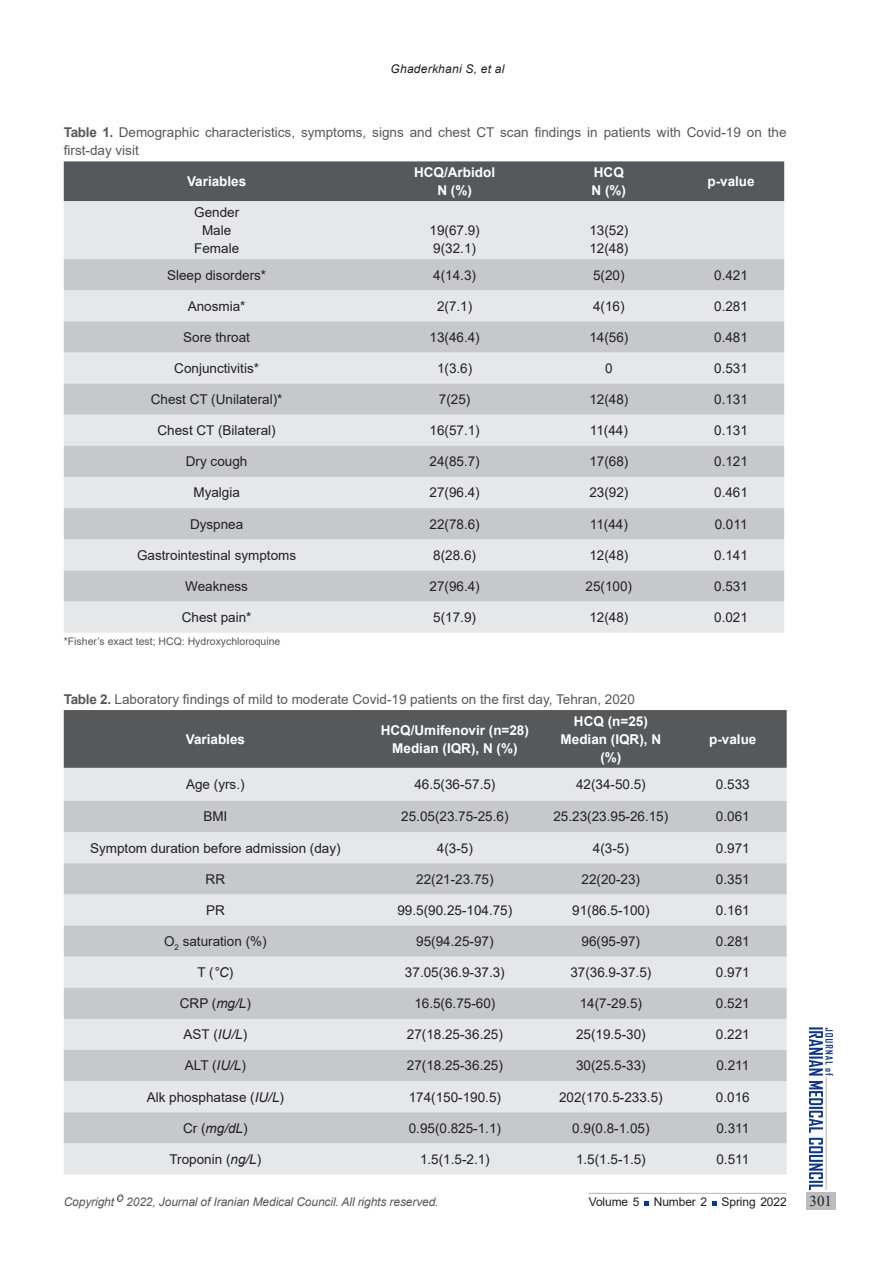
<style>
.page{position:relative;width:893px;height:1263px;background:#fff}
.page>*{position:absolute;margin:0;border:0;box-sizing:border-box;transform-origin:0 0}
.t1{font:15px "Times New Roman";color:#231f20}
.t2{font:13.5px "Arial";color:#231f20}
.pic-table-t{font:13.5px/18px "Arial";color:#57585a}
.t3{font:700 13.5px/18px "Arial";color:#fff;text-align:center}
.t4{font:italic 13.5px "Arial";color:#231f20}
.t5{font:italic 12px "Arial";letter-spacing:-.01em;color:#57585a}
.t6{font:12px "Arial";letter-spacing:-.01em;color:#231f20}
.context{font:italic 12px "Arial";letter-spacing:.02em;color:#231f20}
.pic-table-t-2{font:10.5px "Arial";color:#57585a}
.s1{font-weight:700}
.s2{font-style:italic}
.s3{font-style:normal}
</style>
<div class="page">
<div style="left:806px;top:1192px;width:29px;height:17px;background:#bcbdc0"></div>
<svg style="left:809px;top:1027px;width:24px;height:163px"></svg>
<hr style="left:826px;top:1076px;width:1px;height:114px;background:#bcbdc0">
<div style="left:117px;top:1194px;width:6px;height:8px;border:1px solid #57585a;border-radius:50%"></div>
<svg style="left:118px;top:1196px;width:4px;height:4px"></svg>
<svg style="left:644px;top:1201px;width:5px;height:5px"></svg>
<svg style="left:712px;top:1201px;width:5px;height:5px"></svg>
<hr style="left:588px;top:1193px;width:199px;height:1px;background:#bcbdc0">
<div style="left:64px;top:161px;width:720px;height:40px;background:#57585a"></div>
<div style="left:64px;top:201px;width:720px;height:432px;background:#e6e7e9"></div>
<svg style="left:64px;top:259px;width:720px;height:342px;background:#d5d6d8"></svg>
<div style="left:64px;top:710px;width:723px;height:58px;background:#57585a"></div>
<div style="left:64px;top:768px;width:723px;height:406px;background:#e6e7e9"></div>
<svg style="left:64px;top:801px;width:723px;height:342px;background:#d5d6d8"></svg>
<p class="context" style="left:391px;top:61px;width:115px">Ghaderkhani S, et al</p>
<p class="pic-table-t" style="left:64px;top:124px;width:724px"><span class="s1">Table 1.</span> Demographic characteristics, symptoms, signs and chest CT scan findings in patients with Covid-19 on the first-day visit</p>
<p class="t3" style="left:187px;top:173px;width:61px">Variables</p>
<p class="t3" style="left:414px;top:164px;width:82px">HCQ/Arbidol</p>
<p class="t3" style="left:437px;top:182px;width:36px">N (%)</p>
<p class="t3" style="left:594px;top:164px;width:31px">HCQ</p>
<p class="t3" style="left:592px;top:182px;width:36px">N (%)</p>
<p class="t3" style="left:707px;top:173px;width:49px">p-value</p>
<p class="t2" style="left:194px;top:203px;width:47px">Gender</p>
<p class="t2" style="left:202px;top:221px;width:31px">Male</p>
<p class="t2" style="left:194px;top:239px;width:47px">Female</p>
<p class="t2" style="left:429px;top:221px;width:52px">19(67.9)</p>
<p class="t2" style="left:433px;top:239px;width:44px">9(32.1)</p>
<p class="t2" style="left:589px;top:221px;width:41px">13(52)</p>
<p class="t2" style="left:589px;top:239px;width:41px">12(48)</p>
<p class="t2" style="left:167px;top:265px;width:101px">Sleep disorders*</p>
<p class="t2" style="left:433px;top:265px;width:44px">4(14.3)</p>
<p class="t2" style="left:593px;top:265px;width:33px">5(20)</p>
<p class="t2" style="left:714px;top:265px;width:35px">0.421</p>
<p class="t2" style="left:188px;top:297px;width:59px">Anosmia*</p>
<p class="t2" style="left:437px;top:297px;width:37px">2(7.1)</p>
<p class="t2" style="left:593px;top:297px;width:33px">4(16)</p>
<p class="t2" style="left:714px;top:297px;width:35px">0.281</p>
<p class="t2" style="left:183px;top:328px;width:68px">Sore throat</p>
<p class="t2" style="left:429px;top:328px;width:52px">13(46.4)</p>
<p class="t2" style="left:589px;top:328px;width:41px">14(56)</p>
<p class="t2" style="left:714px;top:328px;width:35px">0.481</p>
<p class="t2" style="left:174px;top:359px;width:86px">Conjunctivitis*</p>
<p class="t2" style="left:437px;top:359px;width:37px">1(3.6)</p>
<p class="t2" style="left:605px;top:359px;width:9px">0</p>
<p class="t2" style="left:714px;top:359px;width:35px">0.531</p>
<p class="t2" style="left:151px;top:390px;width:133px">Chest CT (Unilateral)*</p>
<p class="t2" style="left:439px;top:390px;width:33px">7(25)</p>
<p class="t2" style="left:589px;top:390px;width:41px">12(48)</p>
<p class="t2" style="left:714px;top:390px;width:35px">0.131</p>
<p class="t2" style="left:158px;top:421px;width:120px">Chest CT (Bilateral)</p>
<p class="t2" style="left:429px;top:421px;width:52px">16(57.1)</p>
<p class="t2" style="left:590px;top:421px;width:40px">11(44)</p>
<p class="t2" style="left:714px;top:421px;width:35px">0.131</p>
<p class="t2" style="left:186px;top:452px;width:63px">Dry cough</p>
<p class="t2" style="left:429px;top:452px;width:52px">24(85.7)</p>
<p class="t2" style="left:589px;top:452px;width:41px">17(68)</p>
<p class="t2" style="left:714px;top:452px;width:35px">0.121</p>
<p class="t2" style="left:193px;top:483px;width:48px">Myalgia</p>
<p class="t2" style="left:429px;top:483px;width:52px">27(96.4)</p>
<p class="t2" style="left:589px;top:483px;width:41px">23(92)</p>
<p class="t2" style="left:714px;top:483px;width:35px">0.461</p>
<p class="t2" style="left:190px;top:514px;width:55px">Dyspnea</p>
<p class="t2" style="left:429px;top:514px;width:52px">22(78.6)</p>
<p class="t2" style="left:590px;top:514px;width:40px">11(44)</p>
<p class="t2" style="left:715px;top:514px;width:34px">0.011</p>
<p class="t2" style="left:137px;top:546px;width:161px">Gastrointestinal symptoms</p>
<p class="t2" style="left:433px;top:546px;width:44px">8(28.6)</p>
<p class="t2" style="left:589px;top:546px;width:41px">12(48)</p>
<p class="t2" style="left:714px;top:546px;width:35px">0.141</p>
<p class="t2" style="left:185px;top:577px;width:64px">Weakness</p>
<p class="t2" style="left:429px;top:577px;width:52px">27(96.4)</p>
<p class="t2" style="left:586px;top:577px;width:48px">25(100)</p>
<p class="t2" style="left:714px;top:577px;width:35px">0.531</p>
<p class="t2" style="left:182px;top:608px;width:71px">Chest pain*</p>
<p class="t2" style="left:433px;top:608px;width:44px">5(17.9)</p>
<p class="t2" style="left:589px;top:608px;width:41px">12(48)</p>
<p class="t2" style="left:714px;top:608px;width:35px">0.021</p>
<p class="pic-table-t-2" style="left:64px;top:634px;width:218px">*Fisher’s exact test; HCQ: Hydroxychloroquine</p>
<p class="pic-table-t" style="left:64px;top:690px;width:573px"><span class="s1">Table 2.</span> Laboratory findings of mild to moderate Covid-19 patients on the first day, Tehran, 2020</p>
<p class="t3" style="left:186px;top:730px;width:61px">Variables</p>
<p class="t3" style="left:574px;top:712px;width:75px">HCQ (n=25)</p>
<p class="t3" style="left:561px;top:730px;width:102px">Median (IQR), N (%)</p>
<p class="t3" style="left:709px;top:730px;width:49px">p-value</p>
<p class="t3" style="left:381px;top:721px;width:150px">HCQ/Umifenovir (n=28)</p>
<p class="t3" style="left:392px;top:739px;width:127px">Median (IQR), N (%)</p>
<p class="t2" style="left:186px;top:775px;width:60px">Age (yrs.)</p>
<p class="t2" style="left:414px;top:775px;width:83px">46.5(36-57.5)</p>
<p class="t2" style="left:576px;top:775px;width:71px">42(34-50.5)</p>
<p class="t2" style="left:716px;top:775px;width:35px">0.533</p>
<p class="t2" style="left:203px;top:807px;width:26px">BMI</p>
<p class="t2" style="left:401px;top:807px;width:109px">25.05(23.75-25.6)</p>
<p class="t2" style="left:553px;top:807px;width:116px">25.23(23.95-26.15)</p>
<p class="t2" style="left:716px;top:807px;width:35px">0.061</p>
<p class="t2" style="left:90px;top:838px;width:252px">Symptom duration before admission (day)</p>
<p class="t2" style="left:437px;top:838px;width:38px">4(3-5)</p>
<p class="t2" style="left:593px;top:838px;width:38px">4(3-5)</p>
<p class="t2" style="left:716px;top:838px;width:35px">0.971</p>
<p class="t2" style="left:206px;top:870px;width:21px">RR</p>
<p class="t2" style="left:416px;top:870px;width:79px">22(21-23.75)</p>
<p class="t2" style="left:582px;top:870px;width:60px">22(20-23)</p>
<p class="t2" style="left:716px;top:870px;width:35px">0.351</p>
<p class="t2" style="left:206px;top:901px;width:20px">PR</p>
<p class="t2" style="left:397px;top:901px;width:116px">99.5(90.25-104.75)</p>
<p class="t2" style="left:572px;top:901px;width:79px">91(86.5-100)</p>
<p class="t2" style="left:716px;top:901px;width:35px">0.161</p>
<p class="t2" style="left:164px;top:932px;width:104px">O<sub>2</sub> saturation (%)</p>
<p class="t2" style="left:416px;top:932px;width:79px">95(94.25-97)</p>
<p class="t2" style="left:582px;top:932px;width:60px">96(95-97)</p>
<p class="t2" style="left:716px;top:932px;width:35px">0.281</p>
<p class="t2" style="left:197px;top:963px;width:37px">T (<span class="s2">°C</span>)</p>
<p class="t2" style="left:405px;top:963px;width:101px">37.05(36.9-37.3)</p>
<p class="t2" style="left:570px;top:963px;width:83px">37(36.9-37.5)</p>
<p class="t2" style="left:716px;top:963px;width:35px">0.971</p>
<p class="t2" style="left:180px;top:994px;width:73px">CRP (<span class="s2">mg/L</span>)</p>
<p class="t2" style="left:414px;top:994px;width:83px">16.5(6.75-60)</p>
<p class="t2" style="left:580px;top:994px;width:64px">14(7-29.5)</p>
<p class="t2" style="left:716px;top:994px;width:35px">0.521</p>
<p class="t2" style="left:184px;top:1025px;width:65px">AST (<span class="s2">IU/L</span>)</p>
<p class="t2" style="left:407px;top:1025px;width:98px">27(18.25-36.25)</p>
<p class="t2" style="left:576px;top:1025px;width:71px">25(19.5-30)</p>
<p class="t2" style="left:716px;top:1025px;width:35px">0.221</p>
<p class="t2" style="left:185px;top:1056px;width:63px">ALT (<span class="s2">IU/L</span>)</p>
<p class="t2" style="left:407px;top:1056px;width:98px">27(18.25-36.25)</p>
<p class="t2" style="left:576px;top:1056px;width:71px">30(25.5-33)</p>
<p class="t2" style="left:716px;top:1056px;width:34px">0.211</p>
<p class="t2" style="left:147px;top:1087px;width:139px">Alk phosphatase (<span class="s2">IU/L</span>)</p>
<p class="t2" style="left:409px;top:1087px;width:94px">174(150-190.5)</p>
<p class="t2" style="left:559px;top:1087px;width:105px">202(170.5-233.5)</p>
<p class="t2" style="left:716px;top:1087px;width:35px">0.016</p>
<p class="t4" style="left:183px;top:1119px;width:66px"><span class="s3">Cr (</span>mg/dL<span class="s3">)</span></p>
<p class="t2" style="left:409px;top:1119px;width:94px">0.95(0.825-1.1)</p>
<p class="t2" style="left:572px;top:1119px;width:79px">0.9(0.8-1.05)</p>
<p class="t2" style="left:716px;top:1119px;width:34px">0.311</p>
<p class="t2" style="left:169px;top:1150px;width:93px">Troponin (<span class="s2">ng/L</span>)</p>
<p class="t2" style="left:420px;top:1150px;width:71px">1.5(1.5-2.1)</p>
<p class="t2" style="left:576px;top:1150px;width:71px">1.5(1.5-1.5)</p>
<p class="t2" style="left:716px;top:1150px;width:34px">0.511</p>
<p class="t5" style="left:64px;top:1194px;width:376px">Copyright 2022, Journal of Iranian Medical Council. All rights reserved.</p>
<p class="t6" style="left:589px;top:1194px;width:199px">Volume 5 Number 2 Spring 2022</p>
<p class="t1" style="left:810px;top:1190px;width:24px">301</p>
</div>
